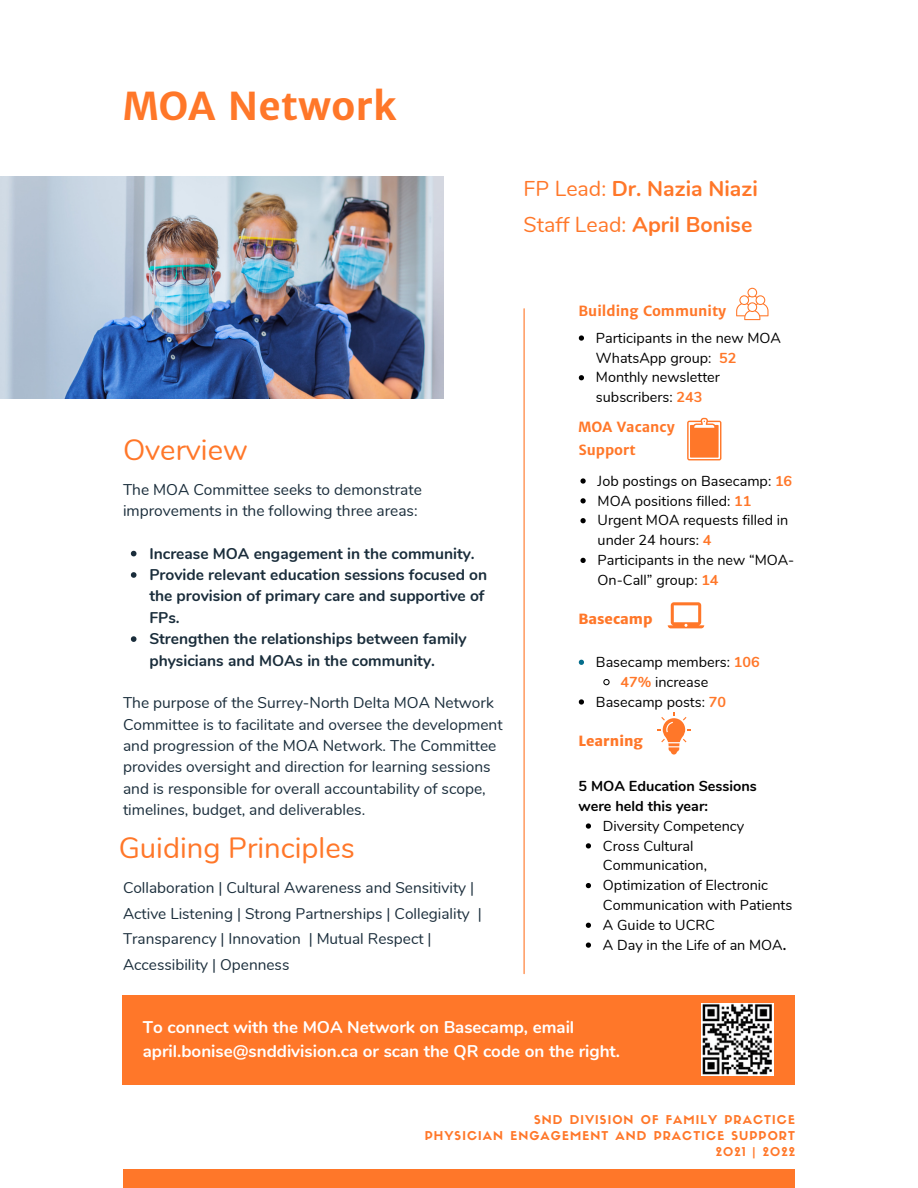
<style>
.page{position:relative;width:918px;height:1188px;background:#fff}
.page>*{position:absolute;margin:0;border:0;box-sizing:border-box;transform-origin:0 0}
.t1{font:700 38.55px "Merriweather Sans";color:#ff7729}
.t2{font:29.25px "Nunito";color:#ff7729}
.t3{font:700 21.45px/36px "Nunito";color:#ff7729}
.t4{font:700 16.95px/23.7px "Nunito";color:#fff}
.t5{font:15.45px/21.3px "Nunito";color:#1a2d3b}
.t6{font:700 15.45px/21.3px "Nunito";color:#1a2d3b}
.t7{font:14.4px/19.8px "Nunito";color:#000}
.t8{font:700 14.4px/19.8px "Nunito";color:#000}
.t9{font:700 14.1px/23px "Merriweather Sans";color:#ff7729}
.t10{font:800 14.1px "Merriweather Sans";color:#ff7729}
.t11{font:12px/15.9px "Sifonn Basic";letter-spacing:.09em;color:#ff7729;text-align:right}
.s1{font-weight:400}
.s2{font-weight:700;color:#ff7729}
.s3{font-weight:700}
</style>
<div class="page">
<hr style="left:524px;top:309px;width:1px;height:665px;background:#ff7729">
<div style="left:123px;top:1170px;width:671px;height:18px;background:#ff7729"></div>
<img style="left:0;top:177px;width:443px;height:221px">
<svg style="left:579px;top:335px;width:5px;height:6px"></svg>
<svg style="left:579px;top:375px;width:5px;height:5px"></svg>
<svg style="left:736px;top:288px;width:33px;height:32px"></svg>
<svg style="left:668px;top:602px;width:36px;height:26px"></svg>
<svg style="left:579px;top:660px;width:5px;height:5px"></svg>
<svg style="left:603px;top:679px;width:7px;height:7px"></svg>
<svg style="left:579px;top:699px;width:5px;height:6px"></svg>
<svg style="left:687px;top:418px;width:35px;height:42px"></svg>
<svg style="left:580px;top:478px;width:6px;height:6px"></svg>
<svg style="left:580px;top:498px;width:6px;height:5px"></svg>
<svg style="left:580px;top:518px;width:6px;height:5px"></svg>
<svg style="left:580px;top:558px;width:6px;height:5px"></svg>
<svg style="left:586px;top:823px;width:5px;height:6px"></svg>
<svg style="left:586px;top:843px;width:5px;height:6px"></svg>
<svg style="left:586px;top:883px;width:5px;height:5px"></svg>
<svg style="left:586px;top:923px;width:5px;height:5px"></svg>
<svg style="left:586px;top:943px;width:5px;height:5px"></svg>
<svg style="left:657px;top:712px;width:34px;height:43px"></svg>
<div style="left:122px;top:995px;width:673px;height:90px;background:#ff7729"></div>
<img style="left:702px;top:1003px;width:72px;height:72px">
<svg style="left:131px;top:551px;width:5px;height:5px"></svg>
<svg style="left:131px;top:572px;width:5px;height:6px"></svg>
<svg style="left:131px;top:636px;width:5px;height:6px"></svg>
<h1 class="t1" style="left:123px;top:83px;width:275px">MOA Network</h1>
<h3 class="t3" style="left:524px;top:171px;width:236px"><span class="s1">FP Lead:</span> Dr. Nazia Niazi<br><span class="s1">Staff Lead:</span> April Bonise</h3>
<h2 class="t2" style="left:123px;top:430px;width:126px">Overview</h2>
<p class="t5" style="left:123px;top:479px;width:300px">The MOA Committee seeks to demonstrate improvements in the following three areas:</p>
<p class="t6" style="left:149px;top:543px;width:339px">Increase MOA engagement in the community.<br>Provide relevant education sessions focused on the provision of primary care and supportive of FPs.<br>Strengthen the relationships between family physicians and MOAs in the community.</p>
<p class="t5" style="left:123px;top:693px;width:381px">The purpose of the Surrey-North Delta MOA Network Committee is to facilitate and oversee the development and progression of the MOA Network. The Committee provides oversight and direction for learning sessions and is responsible for overall accountability of scope, timelines, budget, and deliverables.</p>
<h2 class="t2" style="left:119px;top:828px;width:238px">Guiding Principles</h2>
<p class="t5" style="left:123px;top:875px;width:360px;line-height:25.8px">Collaboration | Cultural Awareness and Sensitivity | Active Listening | Strong Partnerships | Collegiality | Transparency | Innovation | Mutual Respect | Accessibility | Openness</p>
<p class="t9" style="left:579px;top:300px;width:149px">Building Community</p>
<p class="t7" style="left:596px;top:328px;width:186px">Participants in the new MOA<br>WhatsApp group: <span class="s2">52<br></span>Monthly newsletter subscribers: <span class="s2">243</span></p>
<p class="t9" style="left:579px;top:415px;width:98px">MOA Vacancy<br>Support</p>
<p class="t7" style="left:598px;top:471px;width:198px">Job postings on Basecamp: <span class="s2">16<br></span>MOA positions filled: <span class="s2">11<br></span>Urgent MOA requests filled in under 24 hours: <span class="s2">4<br></span>Participants in the new “MOA-<br>On-Call” group: <span class="s2">14</span></p>
<p class="t10" style="left:579px;top:610px;width:76px">Basecamp</p>
<p class="t7" style="left:596px;top:652px;width:165px">Basecamp members: <span class="s2">106</span></p>
<p class="t7" style="left:620px;top:672px;width:89px"><span class="s2">47%</span> increase</p>
<p class="t7" style="left:596px;top:692px;width:132px">Basecamp posts: <span class="s2">70</span></p>
<p class="t10" style="left:579px;top:732px;width:66px">Learning</p>
<p class="t8" style="left:579px;top:776px;width:180px">5 MOA Education Sessions were held this year:</p>
<p class="t7" style="left:603px;top:816px;width:191px">Diversity Competency<br>Cross Cultural<br>Communication,<br>Optimization of Electronic<br>Communication with Patients<br>A Guide to UCRC<br>A Day in the Life of an MOA<span class="s3">.</span></p>
<p class="t4" style="left:143px;top:1016px;width:479px">To connect with the MOA Network on Basecamp, email april.bonise@snddivision.ca or scan the QR code on the right.</p>
<p class="t11" style="left:425px;top:1113px;width:372px">SND DIVISION OF FAMILY PRACTICE<br>PHYSICIAN ENGAGEMENT AND PRACTICE SUPPORT<br>2021 | 2022</p>
</div>
